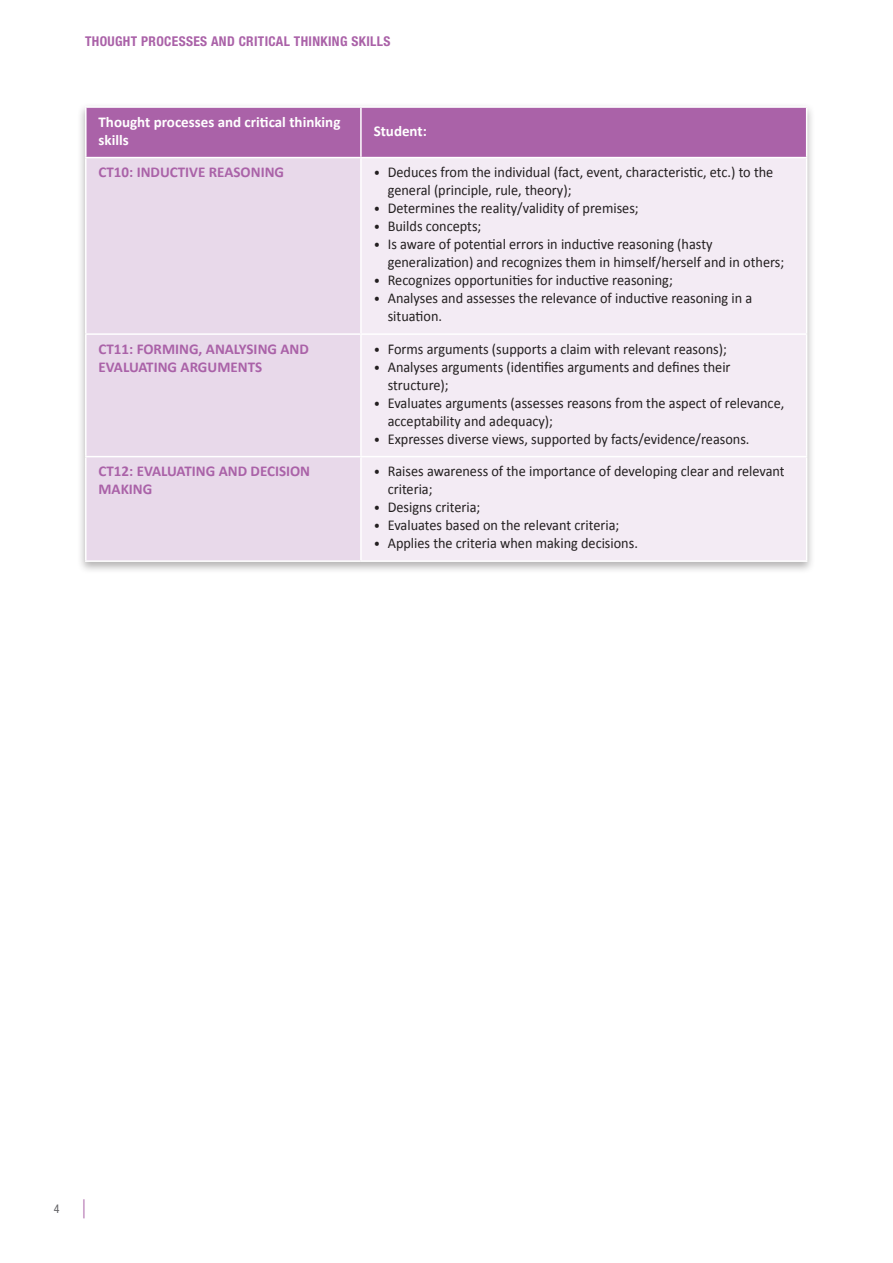
<style>
.page{position:relative;width:893px;height:1263px;background:#fff}
.page>*{position:absolute;margin:0;border:0;box-sizing:border-box;transform-origin:0 0}
.t1{font:15px/18px "Calibri";color:#231f20;scale:.95 1}
.t2{font:700 15px/18px "Calibri";color:#aa62a8}
.t3{font:700 15px/18px "Calibri";color:#fff}
.t4{font:700 condensed 13.5px "Helvetica Neue LT Pro";letter-spacing:.025em;color:#aa62a8}
.t5{font:italic condensed 12px "Helvetica Neue 57";color:#636366}
.s1{font-size:13.5px}
.s2{font-size:25.65px;color:#aa62a8}
</style>
<div class="page">
<div style="left:77px;top:102px;width:739px;height:472px;background:#231f20;opacity:.35"></div>
<div style="left:87px;top:108px;width:719px;height:49px;background:#aa62a8"></div>
<div style="left:87px;top:158px;width:273px;height:402px;background:#e8d9ea"></div>
<div style="left:362px;top:158px;width:444px;height:402px;background:#f3ebf4"></div>
<hr style="left:360px;top:108px;width:2px;height:49px;background:#fff">
<hr style="left:85px;top:106px;width:276px;height:2px;background:#fff">
<hr style="left:85px;top:108px;width:2px;height:49px;background:#fff">
<hr style="left:361px;top:106px;width:446px;height:2px;background:#fff">
<hr style="left:806px;top:108px;width:1px;height:49px;background:#fff">
<hr style="left:85px;top:157px;width:276px;height:1px;background:#fff">
<hr style="left:85px;top:158px;width:2px;height:175px;background:#fff">
<hr style="left:806px;top:158px;width:1px;height:175px;background:#fff">
<hr style="left:85px;top:333px;width:276px;height:2px;background:#fff">
<hr style="left:85px;top:335px;width:2px;height:121px;background:#fff">
<hr style="left:361px;top:333px;width:446px;height:2px;background:#fff">
<hr style="left:806px;top:335px;width:1px;height:121px;background:#fff">
<hr style="left:85px;top:456px;width:276px;height:1px;background:#fff">
<hr style="left:85px;top:457px;width:2px;height:103px;background:#fff">
<hr style="left:361px;top:456px;width:446px;height:1px;background:#fff">
<hr style="left:806px;top:457px;width:1px;height:103px;background:#fff">
<hr style="left:85px;top:560px;width:276px;height:2px;background:#fff">
<hr style="left:361px;top:560px;width:446px;height:2px;background:#fff">
<hr style="left:361px;top:157px;width:446px;height:1px;background:#fff">
<hr style="left:360px;top:158px;width:2px;height:175px;background:#fff">
<hr style="left:360px;top:335px;width:2px;height:121px;background:#fff">
<hr style="left:360px;top:457px;width:2px;height:103px;background:#fff">
<p class="t4" style="left:85px;top:33px;width:307px">THOUGHT PROCESSES AND CRITICAL THINKING SKILLS</p>
<p class="t3" style="left:99px;top:113px;width:243px">Thought processes and critical thinking skills</p>
<p class="t3" style="left:374px;top:122px;width:55px">Student:</p>
<p class="t2" style="left:99px;top:163px;width:187px">CT10: INDUCTIVE REASONING</p>
<p class="t1" style="left:388px;top:163px;width:407px;text-indent:-14px"><span class="s1">•</span> Deduces from the individual (fact, event, characteristic, etc.) to the general (principle, rule, theory);</p>
<p class="t1" style="left:374px;top:199px;width:280px"><span class="s1">•</span> Determines the reality/validity of premises;</p>
<p class="t1" style="left:374px;top:217px;width:115px"><span class="s1">•</span> Builds concepts;</p>
<p class="t1" style="left:388px;top:235px;width:419px;text-indent:-14px"><span class="s1">•</span> Is aware of potential errors in inductive reasoning (hasty generalization) and recognizes them in himself/herself and in others;</p>
<p class="t1" style="left:374px;top:271px;width:316px"><span class="s1">•</span> Recognizes opportunities for inductive reasoning;</p>
<p class="t1" style="left:388px;top:289px;width:385px;text-indent:-14px"><span class="s1">•</span> Analyses and assesses the relevance of inductive reasoning in a situation.</p>
<p class="t2" style="left:99px;top:340px;width:212px">CT11: FORMING, ANALYSING AND<br>EVALUATING ARGUMENTS</p>
<p class="t1" style="left:374px;top:340px;width:373px"><span class="s1">•</span> Forms arguments (supports a claim with relevant reasons);</p>
<p class="t1" style="left:388px;top:358px;width:362px;text-indent:-14px"><span class="s1">•</span> Analyses arguments (identifies arguments and defines their structure);</p>
<p class="t1" style="left:388px;top:394px;width:419px;text-indent:-14px"><span class="s1">•</span> Evaluates arguments (assesses reasons from the aspect of relevance, acceptability and adequacy);</p>
<p class="t1" style="left:374px;top:430px;width:397px"><span class="s1">•</span> Expresses diverse views, supported by facts/evidence/reasons.</p>
<p class="t2" style="left:99px;top:462px;width:213px">CT12: EVALUATING AND DECISION<br>MAKING</p>
<p class="t1" style="left:388px;top:462px;width:419px;text-indent:-14px"><span class="s1">•</span> Raises awareness of the importance of developing clear and relevant criteria;</p>
<p class="t1" style="left:374px;top:498px;width:114px"><span class="s1">•</span> Designs criteria;</p>
<p class="t1" style="left:374px;top:516px;width:260px"><span class="s1">•</span> Evaluates based on the relevant criteria;</p>
<p class="t1" style="left:374px;top:534px;width:280px"><span class="s1">•</span> Applies the criteria when making decisions.</p>
<p class="t5" style="left:54px;top:1202px;width:33px">4 <span class="s2">|</span></p>
</div>
